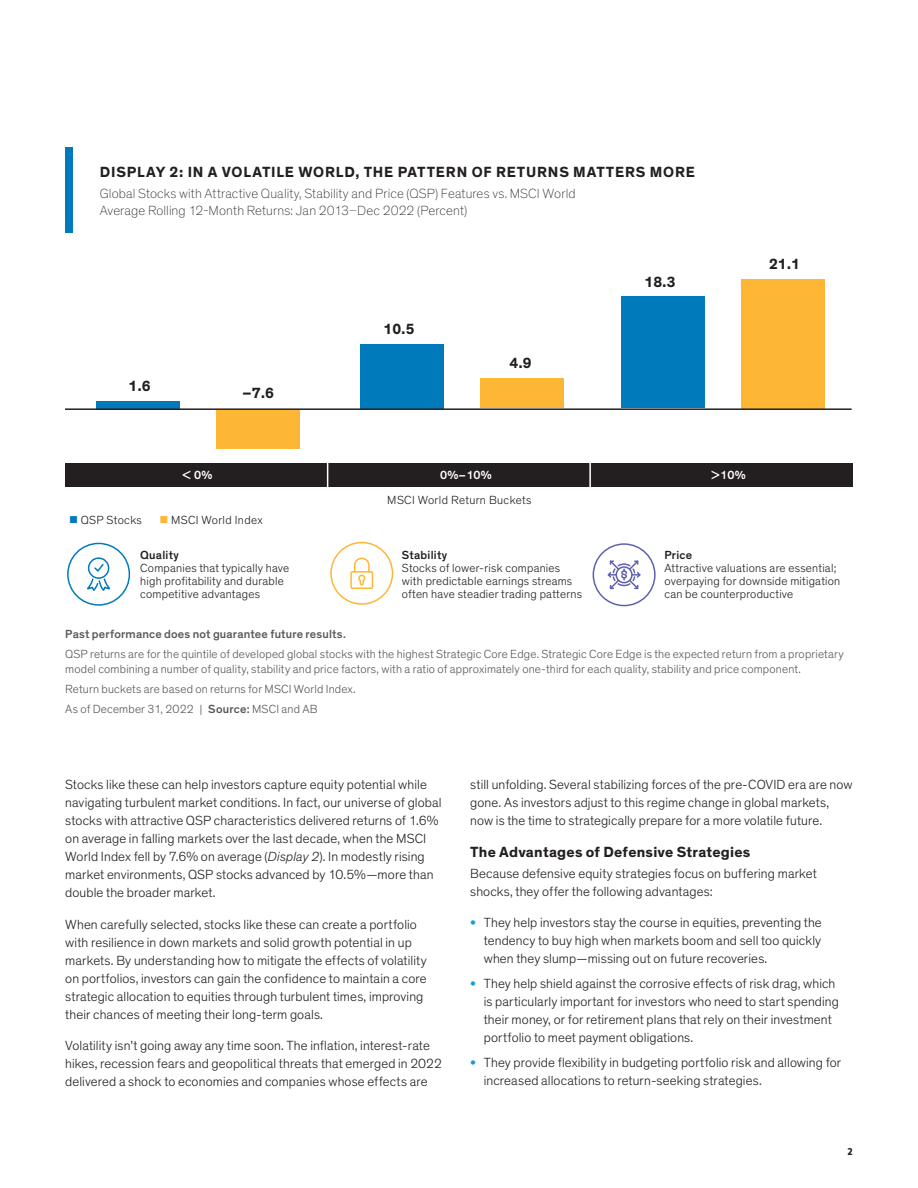
<style>
.page{position:relative;width:918px;height:1188px;background:#fff}
.page>*{position:absolute;margin:0;border:0;box-sizing:border-box;transform-origin:0 0}
.t1{font:700 15px "Theinhardt";letter-spacing:.03em;color:#231f20}
.t2{font:700 15px "Theinhardt";letter-spacing:.05em;color:#231f20}
.t3{font:300 13.5px/18px "Theinhardt";letter-spacing:.01em;color:#231f20}
.t4{font:100 13.5px/16.5px "Theinhardt";letter-spacing:.01em;color:#231f20}
.t5{font:300 12px/14.2px "Theinhardt";letter-spacing:.015em;color:#57585a}
.t6{font:300 12px/13.2px "Theinhardt";letter-spacing:.02em;color:#231f20}
.t7{font:500 12px "Theinhardt";letter-spacing:.015em;color:#57585a}
.t8{font:500 12px "Theinhardt";letter-spacing:.02em;color:#231f20}
.t9{font:500 12px "Theinhardt";color:#fff}
.t10{font:700 10.5px "Klavika";color:#231f20}
.s1{color:#007abb}
.s2{color:#fdb735}
.s3{font-weight:500}
.s4{font-style:italic}
.s5{font-weight:700;color:#179ad7}
</style>
<div class="page">
<div style="left:65px;top:147px;width:8px;height:86px;background:#007abb"></div>
<div style="left:216px;top:410px;width:84px;height:39px;background:#fdb735"></div>
<div style="left:96px;top:402px;width:84px;height:8px;background:#007abb"></div>
<div style="left:480px;top:378px;width:84px;height:30px;background:#fdb735"></div>
<div style="left:360px;top:344px;width:84px;height:64px;background:#007abb"></div>
<div style="left:741px;top:279px;width:84px;height:129px;background:#fdb735"></div>
<div style="left:621px;top:296px;width:84px;height:112px;background:#007abb"></div>
<hr style="left:66px;top:408px;width:786px;height:2px;background:#231f20">
<div style="left:66px;top:463px;width:787px;height:24px;background:#231f20"></div>
<hr style="left:589px;top:463px;width:2px;height:28px;background:#fff">
<svg style="left:327px;top:463px;width:1px;height:24px"></svg>
<div style="left:88px;top:557px;width:21px;height:22px;border:2px solid #007abb;border-radius:50%"></div>
<svg style="left:87px;top:562px;width:24px;height:29px"></svg>
<div style="left:67px;top:543px;width:63px;height:63px;border:2px solid #007abb;border-radius:50%"></div>
<div style="left:350px;top:571px;width:23px;height:18px;border:2px solid #fdb735"></div>
<svg style="left:353px;top:557px;width:17px;height:29px"></svg>
<div style="left:330px;top:542px;width:63px;height:63px;border:2px solid #fdb735;border-radius:50%"></div>
<svg style="left:607px;top:560px;width:34px;height:30px"></svg>
<div style="left:593px;top:543px;width:63px;height:63px;border:2px solid #5d61ac;border-radius:50%"></div>
<p class="t2" style="left:100px;top:163px;width:597px">DISPLAY 2: IN A VOLATILE WORLD, THE PATTERN OF RETURNS MATTERS MORE</p>
<p class="t4" style="left:100px;top:186px;width:477px">Global Stocks with Attractive Quality, Stability and Price (QSP) Features vs. MSCI World<br>Average Rolling 12-Month Returns: Jan 2013–Dec 2022 (Percent)</p>
<p class="t1" style="left:128px;top:376px;width:24px">1.6</p>
<p class="t1" style="left:242px;top:384px;width:33px">–7.6</p>
<p class="t1" style="left:384px;top:319px;width:33px">10.5</p>
<p class="t1" style="left:509px;top:354px;width:24px">4.9</p>
<p class="t1" style="left:645px;top:273px;width:33px">18.3</p>
<p class="t1" style="left:769px;top:255px;width:33px">21.1</p>
<p class="t9" style="left:183px;top:468px;width:31px">&lt; 0%</p>
<p class="t9" style="left:440px;top:468px;width:53px">0%–10%</p>
<p class="t9" style="left:711px;top:468px;width:36px">&gt;10%</p>
<p class="t6" style="left:387px;top:494px;width:146px">MSCI World Return Buckets</p>
<p class="t6" style="left:69px;top:514px;width:74px"><span class="s1">■</span> QSP Stocks</p>
<p class="t6" style="left:160px;top:514px;width:104px"><span class="s2">■</span> MSCI World Index</p>
<p class="t8" style="left:140px;top:547px;width:40px">Quality</p>
<p class="t6" style="left:140px;top:561px;width:151px">Companies that typically have high profitability and durable competitive advantages</p>
<p class="t8" style="left:402px;top:547px;width:47px">Stability</p>
<p class="t6" style="left:402px;top:561px;width:182px">Stocks of lower-risk companies with predictable earnings streams often have steadier trading patterns</p>
<p class="t8" style="left:664px;top:547px;width:29px">Price</p>
<p class="t6" style="left:664px;top:561px;width:177px">Attractive valuations are essential; overpaying for downside mitigation can be counterproductive</p>
<p class="t7" style="left:65px;top:627px;width:282px">Past performance does not guarantee future results.</p>
<p class="t5" style="left:65px;top:647px;width:780px">QSP returns are for the quintile of developed global stocks with the highest Strategic Core Edge. Strategic Core Edge is the expected return from a proprietary model combining a number of quality, stability and price factors, with a ratio of approximately one-third for each quality, stability and price component.</p>
<p class="t5" style="left:65px;top:679px;width:292px;line-height:20.2px">Return buckets are based on returns for MSCI World Index.<br>As of December 31, 2022 | <span class="s3">Source:</span> MSCI and AB</p>
<p class="t3" style="left:65px;top:776px;width:378px">Stocks like these can help investors capture equity potential while navigating turbulent market conditions. In fact, our universe of global stocks with attractive QSP characteristics delivered returns of 1.6% on average in falling markets over the last decade, when the MSCI World Index fell by 7.6% on average (<span class="s4">Display 2</span>). In modestly rising market environments, QSP stocks advanced by 10.5%—more than double the broader market.</p>
<p class="t3" style="left:65px;top:915px;width:363px">When carefully selected, stocks like these can create a portfolio with resilience in down markets and solid growth potential in up markets. By understanding how to mitigate the effects of volatility on portfolios, investors can gain the confidence to maintain a core strategic allocation to equities through turbulent times, improving their chances of meeting their long-term goals.</p>
<p class="t3" style="left:65px;top:1037px;width:378px">Volatility isn’t going away any time soon. The inflation, interest-rate hikes, recession fears and geopolitical threats that emerged in 2022 delivered a shock to economies and companies whose effects are</p>
<p class="t3" style="left:470px;top:776px;width:384px">still unfolding. Several stabilizing forces of the pre-COVID era are now gone. As investors adjust to this regime change in global markets, now is the time to strategically prepare for a more volatile future.</p>
<p class="t1" style="left:470px;top:842px;width:282px">The Advantages of Defensive Strategies</p>
<p class="t3" style="left:470px;top:864px;width:348px">Because defensive equity strategies focus on buffering market shocks, they offer the following advantages:</p>
<p class="t3" style="left:484px;top:914px;width:340px;text-align:justify;text-indent:-14px"><span class="s5">•</span> They help investors stay the course in equities, preventing the tendency to buy high when markets boom and sell too quickly when they slump—missing out on future recoveries.</p>
<p class="t3" style="left:484px;top:975px;width:357px;text-indent:-14px"><span class="s5">•</span> They help shield against the corrosive effects of risk drag, which is particularly important for investors who need to start spending their money, or for retirement plans that rely on their investment portfolio to meet payment obligations.</p>
<p class="t3" style="left:484px;top:1053px;width:359px;text-indent:-14px"><span class="s5">•</span> They provide flexibility in budgeting portfolio risk and allowing for increased allocations to return-seeking strategies.</p>
<p class="t10" style="left:847px;top:1144px;width:7px">2</p>
</div>
